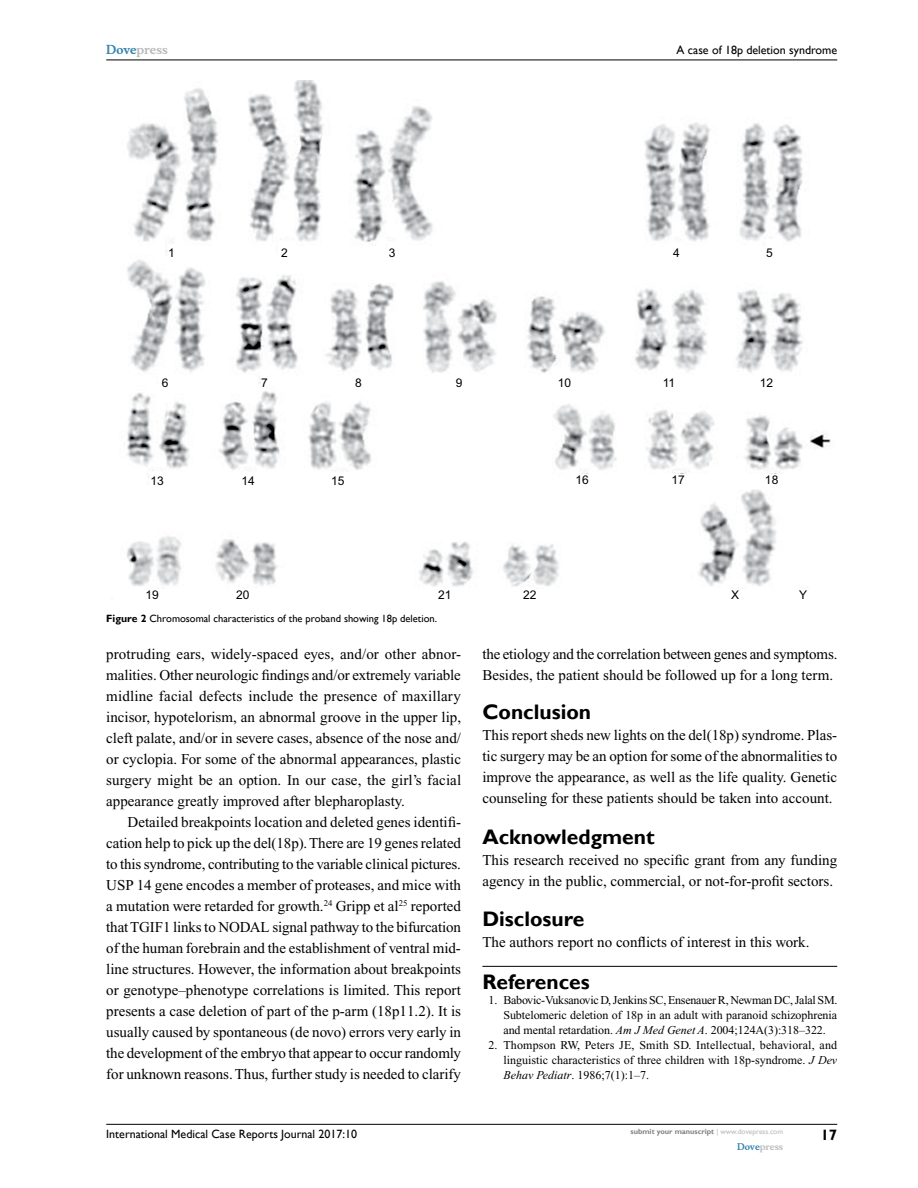
<style>
.page{position:relative;width:918px;height:1188px;background:#fff}
.page>*{position:absolute;margin:0;border:0;box-sizing:border-box;transform-origin:0 0}
.t1{font:700 21px "Gill Sans";color:#000}
.t2{font:15px/21px "Times New Roman";color:#000;text-align:justify}
.t3{font:700 15px "Gill Sans";color:#000}
.t4{font:12px/15px "Times New Roman";letter-spacing:-.005em;color:#000;text-align:justify}
.t5{font:12px "Gill Sans";color:#000}
.t6{font:12px "Arial";color:#000}
.t7{font:700 12px "Musee";color:#b8babc}
.t8{font:10.5px "Gill Sans";color:#000}
.t9{font:700 9px "Musee";color:#b8babc}
.t10{font:700 7.5px "Gill Sans";color:#808285}
.s1{color:#3785ad}
.s2{font-weight:700}
.s3{font-style:italic}
.s4{font-weight:400;color:#b8babc}
</style>
<div class="page">
<hr style="left:106px;top:1124px;width:731px;height:1px;background:#000">
<hr style="left:106px;top:60px;width:731px;height:1px;background:#000">
<hr style="left:482px;top:966px;width:355px;height:1px;background:#000">
<img style="left:126px;top:81px;width:705px;height:508px">
<p class="t7" style="left:106px;top:43px;width:63px"><span class="s1">Dove</span>press</p>
<p class="t6" style="left:168px;top:245px;width:8px">1</p>
<p class="t5" style="left:677px;top:43px;width:162px">A case of 18p deletion syndrome</p>
<p class="t6" style="left:281px;top:245px;width:8px">2</p>
<p class="t6" style="left:389px;top:245px;width:8px">3</p>
<p class="t6" style="left:673px;top:244px;width:8px">4</p>
<p class="t6" style="left:766px;top:244px;width:8px">5</p>
<p class="t6" style="left:162px;top:375px;width:8px">6</p>
<p class="t6" style="left:261px;top:375px;width:8px">7</p>
<p class="t6" style="left:355px;top:375px;width:8px">8</p>
<p class="t6" style="left:456px;top:375px;width:8px">9</p>
<p class="t6" style="left:558px;top:375px;width:15px">10</p>
<p class="t6" style="left:663px;top:375px;width:14px">11</p>
<p class="t6" style="left:760px;top:375px;width:15px">12</p>
<p class="t6" style="left:151px;top:473px;width:15px">13</p>
<p class="t6" style="left:241px;top:473px;width:15px">14</p>
<p class="t6" style="left:331px;top:473px;width:15px">15</p>
<p class="t6" style="left:576px;top:472px;width:15px">16</p>
<p class="t6" style="left:671px;top:472px;width:15px">17</p>
<p class="t6" style="left:765px;top:472px;width:15px">18</p>
<p class="t6" style="left:146px;top:587px;width:15px">19</p>
<p class="t6" style="left:236px;top:587px;width:15px">20</p>
<p class="t6" style="left:438px;top:587px;width:15px">21</p>
<p class="t6" style="left:523px;top:587px;width:15px">22</p>
<p class="t6" style="left:731px;top:587px;width:10px">X</p>
<p class="t6" style="left:799px;top:587px;width:10px">Y</p>
<p class="t8" style="left:106px;top:613px;width:332px"><span class="s2">Figure 2</span> Chromosomal characteristics of the proband showing 18p deletion.</p>
<p class="t2" style="left:106px;top:644px;width:356px">protruding ears, widely-spaced eyes, and/or other abnor&shy;malities. Other neurologic findings and/or extremely variable midline facial defects include the presence of maxillary incisor, hypotelorism, an abnormal groove in the upper lip, cleft palate, and/or in severe cases, absence of the nose and/ or cyclopia. For some of the abnormal appearances, plastic surgery might be an option. In our case, the girl’s facial appearance greatly improved after blepharoplasty.</p>
<p class="t2" style="left:106px;top:812px;width:356px;text-indent:21px">Detailed breakpoints location and deleted genes identifi&shy;cation help to pick up the del(18p). There are 19 genes related to this syndrome, contributing to the variable clinical pictures.<br>USP 14 gene encodes a member of proteases, and mice with a mutation were retarded for growth.<sup>24</sup> Gripp et al<sup>25</sup> reported that TGIF1 links to NODAL signal pathway to the bifurcation of the human forebrain and the establishment of ventral mid&shy;line structures. However, the information about breakpoints or genotype–phenotype correlations is limited. This report presents a case deletion of part of the p-arm (18p11.2). It is usually caused by spontaneous (de novo) errors very early in the development of the embryo that appear to occur randomly for unknown reasons. Thus, further study is needed to clarify</p>
<p class="t2" style="left:482px;top:644px;width:357px">the etiology and the correlation between genes and symptoms.<br>Besides, the patient should be followed up for a long term.</p>
<h1 class="t1" style="left:482px;top:700px;width:110px">Conclusion</h1>
<p class="t2" style="left:482px;top:725px;width:356px">This report sheds new lights on the del(18p) syndrome. Plas&shy;tic surgery may be an option for some of the abnormalities to improve the appearance, as well as the life quality. Genetic counseling for these patients should be taken into account.</p>
<h1 class="t1" style="left:482px;top:824px;width:174px">Acknowledgment</h1>
<p class="t2" style="left:482px;top:849px;width:356px">This research received no specific grant from any funding agency in the public, commercial, or not-for-profit sectors.</p>
<h1 class="t1" style="left:482px;top:907px;width:103px">Disclosure</h1>
<p class="t2" style="left:482px;top:932px;width:329px">The authors report no conflicts of interest in this work.</p>
<h1 class="t1" style="left:482px;top:970px;width:109px">References</h1>
<p class="t4" style="left:503px;top:993px;width:336px;text-indent:-15px">1. Babovic-Vuksanovic D, Jenkins SC, Ensenauer R, Newman DC, Jalal SM.<br>Subtelomeric deletion of 18p in an adult with paranoid schizophrenia and mental retardation. <span class="s3">Am J Med Genet A</span>. 2004;124A(3):318–322.</p>
<p class="t4" style="left:503px;top:1038px;width:335px;text-indent:-15px">2. Thompson RW, Peters JE, Smith SD. Intellectual, behavioral, and linguistic characteristics of three children with 18p-syndrome. <span class="s3">J Dev Behav Pediatr</span>. 1986;7(1):1–7.</p>
<p class="t5" style="left:106px;top:1127px;width:252px">International Medical Case Reports Journal 2017:10</p>
<p class="t10" style="left:631px;top:1127px;width:154px">submit your manuscript <span class="s4">| www.dovepress.com</span></p>
<p class="t9" style="left:737px;top:1141px;width:48px"><span class="s1">Dove</span>press</p>
<p class="t3" style="left:821px;top:1126px;width:18px">17</p>
</div>
